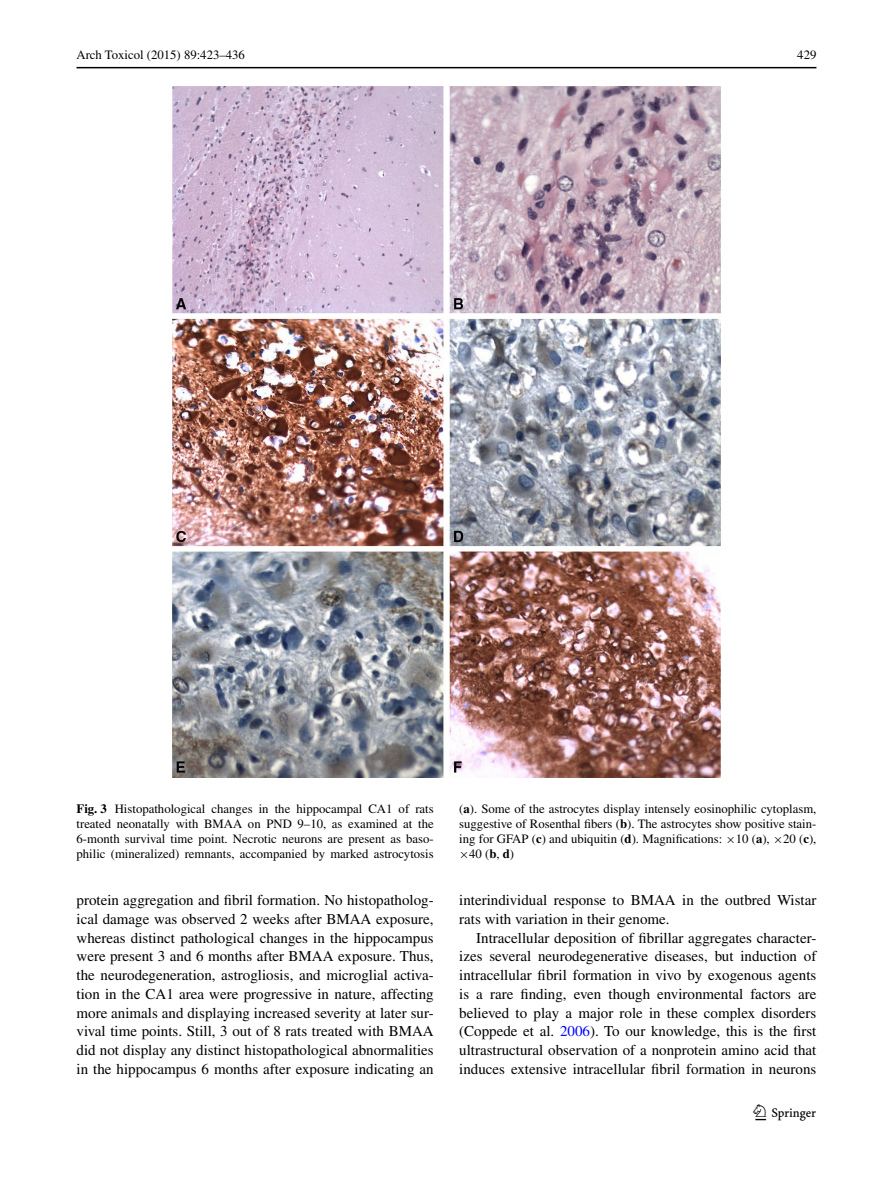
<style>
.page{position:relative;width:893px;height:1187px;background:#fff}
.page>*{position:absolute;margin:0;border:0;box-sizing:border-box;transform-origin:0 0}
.t1{font:22.5px "Springnew";color:#000}
.t2{font:15px/18.8px "Times";color:#000;text-align:justify}
.t3{font:12.75px/15px "Times";color:#000;text-align:justify}
.s1{font-weight:700}
.s2{font-family:"MTSY"}
.s3{color:#00f}
</style>
<div class="page">
<hr style="left:77px;top:67px;width:739px;height:1px;background:#000">
<img style="left:172px;top:87px;width:549px;height:690px">
<p class="t3" style="left:77px;top:48px;width:170px">Arch Toxicol (2015) 89:423–436</p>
<p class="t3" style="left:797px;top:48px;width:21px">429</p>
<p class="t3" style="left:77px;top:801px;width:359px"><span class="s1">Fig. 3</span> Histopathological changes in the hippocampal CA1 of rats treated neonatally with BMAA on PND 9–10, as examined at the 6-month survival time point. Necrotic neurons are present as baso&shy;philic (mineralized) remnants, accompanied by marked astrocytosis</p>
<p class="t3" style="left:459px;top:801px;width:359px">(<span class="s1">a</span>). Some of the astrocytes display intensely eosinophilic cytoplasm, suggestive of Rosenthal fibers (<span class="s1">b</span>). The astrocytes show positive stain&shy;ing for GFAP (<span class="s1">c</span>) and ubiquitin (<span class="s1">d</span>). Magnifications: <span class="s2">×</span>10 (<span class="s1">a</span>), <span class="s2">×</span>20 (<span class="s1">c</span>), <span class="s2">×</span>40 (<span class="s1">b</span>, <span class="s1">d</span>)</p>
<p class="t2" style="left:77px;top:890px;width:359px">protein aggregation and fibril formation. No histopatholog&shy;ical damage was observed 2 weeks after BMAA exposure, whereas distinct pathological changes in the hippocampus were present 3 and 6 months after BMAA exposure. Thus, the neurodegeneration, astrogliosis, and microglial activa&shy;tion in the CA1 area were progressive in nature, affecting more animals and displaying increased severity at later sur&shy;vival time points. Still, 3 out of 8 rats treated with BMAA did not display any distinct histopathological abnormalities in the hippocampus 6 months after exposure indicating an</p>
<p class="t2" style="left:459px;top:890px;width:359px">interindividual response to BMAA in the outbred Wistar rats with variation in their genome.</p>
<p class="t2" style="left:459px;top:927px;width:359px;text-indent:17px">Intracellular deposition of fibrillar aggregates character&shy;izes several neurodegenerative diseases, but induction of intracellular fibril formation in vivo by exogenous agents is a rare finding, even though environmental factors are believed to play a major role in these complex disorders (Coppede et al. <span class="s3">2006</span>). To our knowledge, this is the first ultrastructural observation of a nonprotein amino acid that induces extensive intracellular fibril formation in neurons</p>
<h1 class="t1" style="left:755px;top:1104px;width:62px">1 3</h1>
</div>
